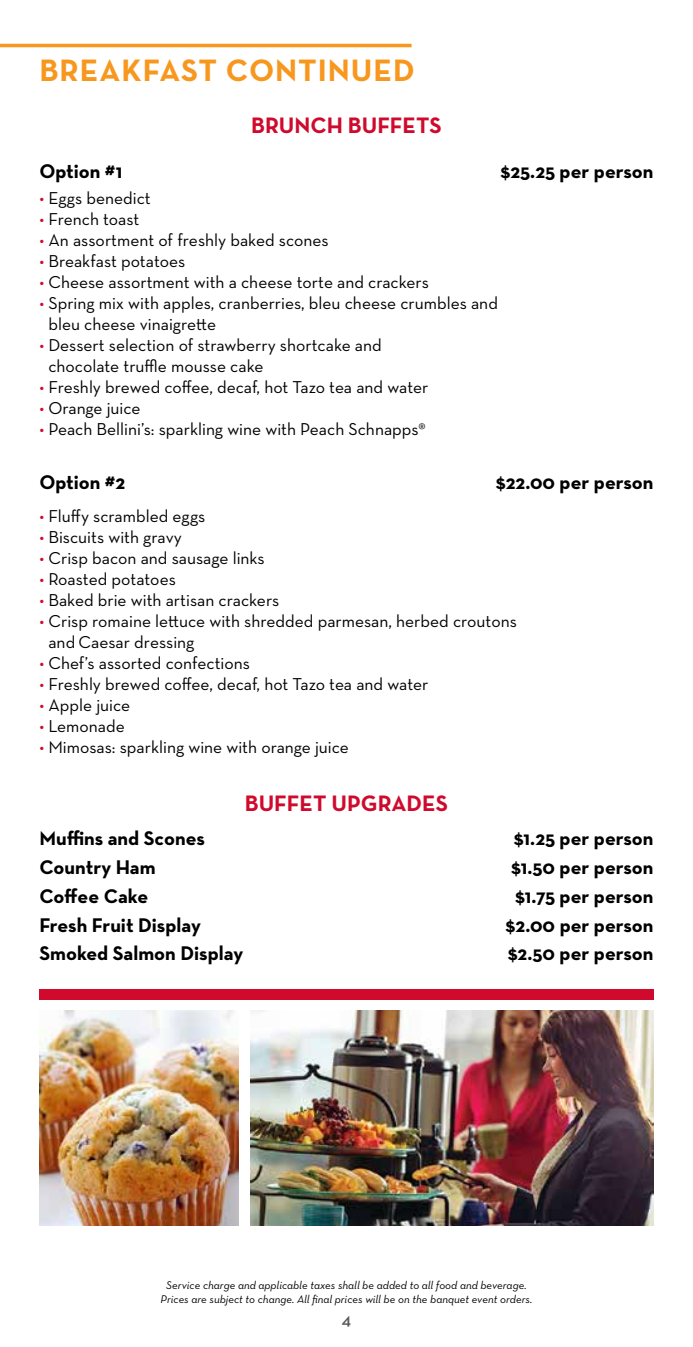
<style>
.page{position:relative;width:693px;height:1347px;background:#fff}
.page>*{position:absolute;margin:0;border:0;box-sizing:border-box;transform-origin:0 0}
.t1{font:700 31.5px "Neutraface Text";letter-spacing:.03em;color:#f8971d}
.t2{font:700 22.75px "Neutraface Text";color:#cf0a2c}
.t3{font:700 20.12px "Neutraface Text";color:#000}
.t4{font:17.5px/21px "Neutraface Text";color:#000}
.t5{font:600 17.5px "Neutraface Text";color:#555759}
.t6{font:italic 11.38px/14px "Neutraface Text";color:#000;text-align:center}
.s1{color:#cf0a2c}
.s2{font-size:14px}
</style>
<div class="page">
<hr style="left:0;top:44px;width:412px;height:3px;background:#f8971d">
<img style="left:251px;top:1010px;width:403px;height:216px">
<img style="left:39px;top:1010px;width:200px;height:216px">
<div style="left:40px;top:989px;width:614px;height:10px;background:#cf0a2c"></div>
<h1 class="t1" style="left:39px;top:50px;width:373px">breakfast Continued</h1>
<h2 class="t2" style="left:251px;top:111px;width:192px">Brunch buffets</h2>
<p class="t3" style="left:39px;top:158px;width:85px">Option #1</p>
<p class="t3" style="left:501px;top:158px;width:154px">$25.25 per person</p>
<p class="t4" style="left:39px;top:187px;width:113px"><span class="s1">•</span> Eggs benedict</p>
<p class="t4" style="left:39px;top:208px;width:102px"><span class="s1">•</span> French toast</p>
<p class="t4" style="left:39px;top:229px;width:291px"><span class="s1">•</span> An assortment of freshly baked scones</p>
<p class="t4" style="left:39px;top:250px;width:148px"><span class="s1">•</span> Breakfast potatoes</p>
<p class="t4" style="left:39px;top:271px;width:391px"><span class="s1">•</span> Cheese assortment with a cheese torte and crackers</p>
<p class="t4" style="left:48px;top:292px;width:451px;text-indent:-9px"><span class="s1">•</span> Spring mix with apples, cranberries, bleu cheese crumbles and bleu cheese vinaigrette</p>
<p class="t4" style="left:48px;top:334px;width:335px;text-indent:-9px"><span class="s1">•</span> Dessert selection of strawberry shortcake and chocolate truffle mousse cake</p>
<p class="t4" style="left:39px;top:376px;width:391px"><span class="s1">•</span> Freshly brewed coffee, decaf, hot Tazo tea and water</p>
<p class="t4" style="left:39px;top:397px;width:103px"><span class="s1">•</span> Orange juice</p>
<p class="t4" style="left:39px;top:418px;width:388px"><span class="s1">•</span> Peach Bellini’s: sparkling wine with Peach Schnapps<span class="s2">®</span></p>
<p class="t3" style="left:39px;top:469px;width:87px">Option #2</p>
<p class="t3" style="left:496px;top:469px;width:159px">$22.00 per person</p>
<p class="t4" style="left:39px;top:505px;width:168px"><span class="s1">•</span> Fluffy scrambled eggs</p>
<p class="t4" style="left:39px;top:526px;width:144px"><span class="s1">•</span> Biscuits with gravy</p>
<p class="t4" style="left:39px;top:547px;width:227px"><span class="s1">•</span> Crisp bacon and sausage links</p>
<p class="t4" style="left:39px;top:568px;width:138px"><span class="s1">•</span> Roasted potatoes</p>
<p class="t4" style="left:39px;top:589px;width:241px"><span class="s1">•</span> Baked brie with artisan crackers</p>
<p class="t4" style="left:48px;top:610px;width:470px;text-indent:-9px"><span class="s1">•</span> Crisp romaine lettuce with shredded parmesan, herbed croutons and Caesar dressing</p>
<p class="t4" style="left:39px;top:652px;width:212px"><span class="s1">•</span> Chef’s assorted confections</p>
<p class="t4" style="left:39px;top:673px;width:391px"><span class="s1">•</span> Freshly brewed coffee, decaf, hot Tazo tea and water</p>
<p class="t4" style="left:39px;top:694px;width:92px"><span class="s1">•</span> Apple juice</p>
<p class="t4" style="left:39px;top:715px;width:87px"><span class="s1">•</span> Lemonade</p>
<p class="t4" style="left:39px;top:736px;width:311px"><span class="s1">•</span> Mimosas: sparkling wine with orange juice</p>
<h2 class="t2" style="left:245px;top:788px;width:205px">buffet upgrades</h2>
<p class="t3" style="left:39px;top:825px;width:167px">Muffins and Scones</p>
<p class="t3" style="left:514px;top:825px;width:141px">$1.25 per person</p>
<p class="t3" style="left:39px;top:854px;width:118px">Country Ham</p>
<p class="t3" style="left:511px;top:854px;width:144px">$1.50 per person</p>
<p class="t3" style="left:39px;top:883px;width:110px">Coffee Cake</p>
<p class="t3" style="left:515px;top:883px;width:140px">$1.75 per person</p>
<p class="t3" style="left:39px;top:911px;width:163px">Fresh Fruit Display</p>
<p class="t3" style="left:506px;top:911px;width:150px">$2.00 per person</p>
<p class="t3" style="left:39px;top:940px;width:205px">Smoked Salmon Display</p>
<p class="t3" style="left:508px;top:940px;width:147px">$2.50 per person</p>
<p class="t6" style="left:161px;top:1278px;width:373px">Service charge and applicable taxes shall be added to all food and beverage.<br>Prices are subject to change. All final prices will be on the banquet event orders.</p>
<p class="t5" style="left:342px;top:1307px;width:11px">4</p>
</div>
